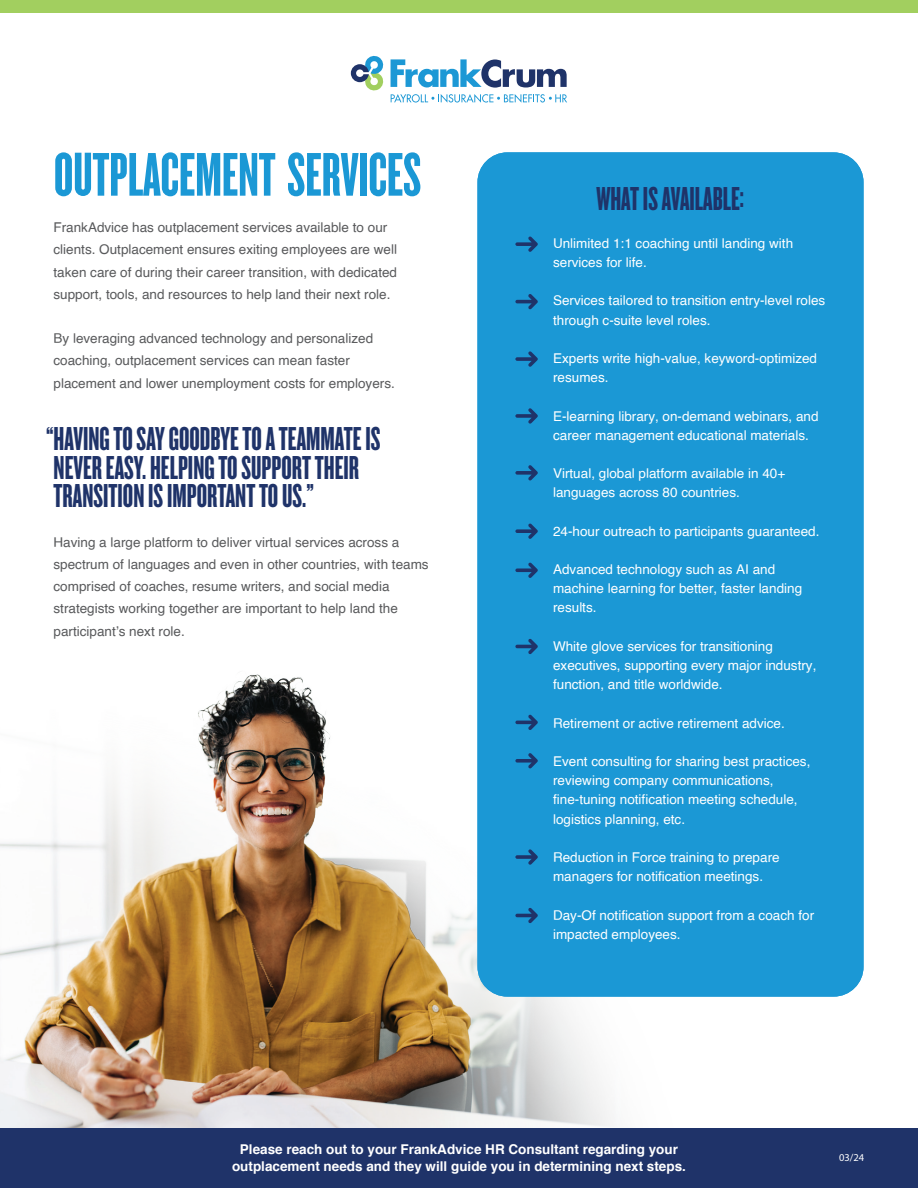
<style>
.page{position:relative;width:918px;height:1188px;background:#fff}
.page>*{position:absolute;margin:0;border:0;box-sizing:border-box;transform-origin:0 0}
.t1{font:34.5px/28.8px "Knockout HTF67 Full Bantamwt";color:#1f3369}
.t2{font:13.5px/19.2px "Helvetica";color:#fff}
.t3{font:13.5px/22.2px "Helvetica";color:#58595b}
.t4{font:700 13.5px/16.2px "Helvetica";color:#fff;text-align:center}
.t5{font:10.5px "Myriad Pro";color:#fff}
</style>
<div class="page">
<img style="left:0;top:674px;width:615px;height:454px">
<div style="left:0;top:0;width:918px;height:12px;background:#a2cf5f"></div>
<div style="left:0;top:1128px;width:918px;height:60px;background:#1f3369"></div>
<div style="left:477px;top:152px;width:387px;height:845px;background:#1b98d5"></div>
<svg style="left:55px;top:152px;width:220px;height:44px"></svg>
<svg style="left:288px;top:152px;width:71px;height:44px"></svg>
<div style="left:360px;top:153px;width:7px;height:43px;background:#1b98d5"></div>
<svg style="left:370px;top:152px;width:50px;height:44px"></svg>
<svg style="left:515px;top:236px;width:23px;height:16px"></svg>
<svg style="left:515px;top:294px;width:23px;height:15px"></svg>
<svg style="left:515px;top:351px;width:23px;height:16px"></svg>
<svg style="left:515px;top:408px;width:23px;height:16px"></svg>
<svg style="left:515px;top:465px;width:23px;height:15px"></svg>
<svg style="left:515px;top:523px;width:23px;height:16px"></svg>
<svg style="left:515px;top:562px;width:23px;height:16px"></svg>
<svg style="left:515px;top:639px;width:23px;height:15px"></svg>
<svg style="left:515px;top:715px;width:23px;height:15px"></svg>
<svg style="left:515px;top:753px;width:23px;height:15px"></svg>
<svg style="left:515px;top:849px;width:23px;height:16px"></svg>
<svg style="left:515px;top:908px;width:23px;height:15px"></svg>
<svg style="left:391px;top:59px;width:176px;height:29px"></svg>
<svg style="left:351px;top:55px;width:33px;height:36px"></svg>
<svg style="left:391px;top:94px;width:176px;height:9px"></svg>
<p class="t3" style="left:54px;top:217px;width:345px">FrankAdvice has outplacement services available to our clients. Outplacement ensures exiting employees are well taken care of during their career transition, with dedicated support, tools, and resources to help land their next role.</p>
<p class="t3" style="left:54px;top:328px;width:343px">By leveraging advanced technology and personalized coaching, outplacement services can mean faster placement and lower unemployment costs for employers.</p>
<h1 class="t1" style="left:46px;top:424px;width:336px">“HAVING TO SAY GOODBYE TO A TEAMMATE IS<br>NEVER EASY. HELPING TO SUPPORT THEIR<br>TRANSITION IS IMPORTANT TO US.”</h1>
<p class="t3" style="left:54px;top:531px;width:377px">Having a large platform to deliver virtual services across a spectrum of languages and even in other countries, with teams comprised of coaches, resume writers, and social media strategists working together are important to help land the participant’s next role.</p>
<h1 class="t1" style="left:596px;top:184px;width:149px">WHAT IS AVAILABLE:</h1>
<p class="t2" style="left:553px;top:234px;width:242px">Unlimited 1:1 coaching until landing with services for life.</p>
<p class="t2" style="left:553px;top:291px;width:274px">Services tailored to transition entry-level roles through c-suite level roles.</p>
<p class="t2" style="left:553px;top:349px;width:266px">Experts write high-value, keyword-optimized resumes.</p>
<p class="t2" style="left:553px;top:407px;width:267px">E-learning library, on-demand webinars, and career management educational materials.</p>
<p class="t2" style="left:553px;top:464px;width:234px">Virtual, global platform available in 40+ languages across 80 countries.</p>
<p class="t2" style="left:553px;top:522px;width:268px">24-hour outreach to participants guaranteed.</p>
<p class="t2" style="left:553px;top:560px;width:251px">Advanced technology such as AI and machine learning for better, faster landing results.</p>
<p class="t2" style="left:553px;top:637px;width:265px">White glove services for transitioning executives, supporting every major industry, function, and title worldwide.</p>
<p class="t2" style="left:553px;top:714px;width:233px">Retirement or active retirement advice.</p>
<p class="t2" style="left:553px;top:752px;width:259px">Event consulting for sharing best practices, reviewing company communications, fine-tuning notification meeting schedule, logistics planning, etc.</p>
<p class="t2" style="left:553px;top:848px;width:228px">Reduction in Force training to prepare managers for notification meetings.</p>
<p class="t2" style="left:553px;top:906px;width:263px">Day-Of notification support from a coach for impacted employees.</p>
<p class="t4" style="left:232px;top:1142px;width:455px">Please reach out to your FrankAdvice HR Consultant regarding your outplacement needs and they will guide you in determining next steps.</p>
<p class="t5" style="left:839px;top:1151px;width:27px">03/24</p>
</div>
